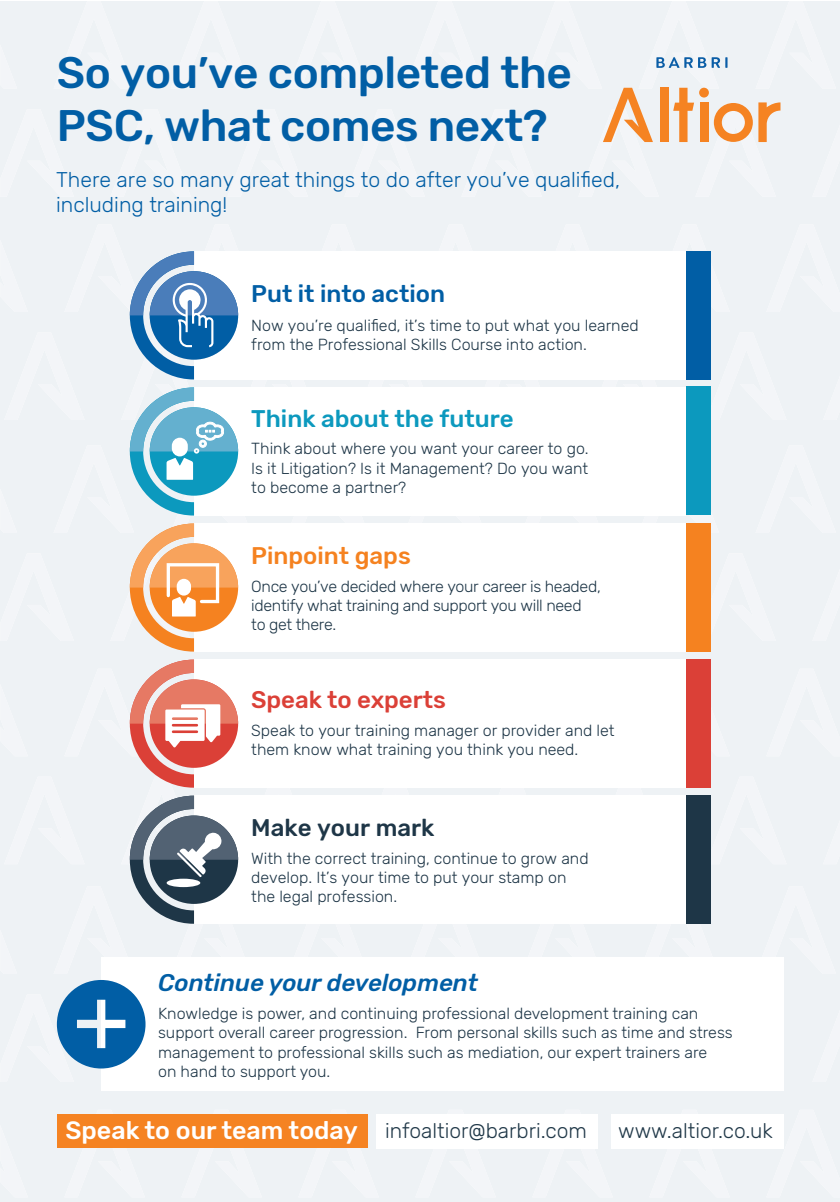
<style>
.page{position:relative;width:840px;height:1202px;background:#fff}
.page>*{position:absolute;margin:0;border:0;box-sizing:border-box;transform-origin:0 0}
.t1{font:500 44px/52.8px "Rubik";letter-spacing:-.01em;color:#015ea5}
.t2{font:italic 500 24px "Rubik";color:#015ea5}
.t3{font:500 24px "Rubik";color:#0c99be}
.t4{font:500 24px "Rubik";color:#015ea5}
.t5{font:500 24px "Rubik";letter-spacing:-.005em;color:#db4037}
.t6{font:500 24px "Rubik";color:#f58220}
.t7{font:500 24px "Rubik";color:#1e3647}
.t8{font:300 21.2px/25.4px "Rubik";color:#015ea5}
.t9{font:300 21px "Rubik";color:#213949}
.t10{font:300 16px/19.2px "Rubik";color:#1e3647}
.t11{font:300 16px/19.2px "Rubik";letter-spacing:-.02em;color:#1e3647}
.s1{font-weight:500;font-size:25px;color:#fff}
</style>
<div class="page">
<div style="left:0;top:1px;width:839px;height:1201px;background:#eef2f5"></div>
<svg style="left:367px;top:1114px;width:1px;height:34px"></svg>
<svg style="left:597px;top:1114px;width:1px;height:35px"></svg>
<svg style="left:782px;top:1114px;width:2px;height:35px"></svg>
<svg style="left:603px;top:57px;width:178px;height:85px"></svg>
<div style="left:101px;top:958px;width:681px;height:133px;background:#fff"></div>
<div style="left:57px;top:1114px;width:310px;height:34px;background:#f58322"></div>
<div style="left:376px;top:1114px;width:221px;height:35px;background:#fff"></div>
<div style="left:610px;top:1114px;width:172px;height:35px;background:#fff"></div>
<svg style="left:56px;top:980px;width:90px;height:89px"></svg>
<svg style="left:101px;top:660px;width:683px;height:314px"></svg>
<div style="left:166px;top:879px;width:34px;height:8px;background:#fff;border-radius:50%"></div>
<svg style="left:129px;top:251px;width:582px;height:401px;background:#e7ecee"></svg>
<h1 class="t1" style="left:57px;top:48px;width:516px">So you’ve completed the<br>PSC, what comes next?</h1>
<h3 class="t8" style="left:56px;top:167px;width:565px">There are so many great things to do after you’ve qualified, including training!</h3>
<h2 class="t4" style="left:251px;top:280px;width:195px">Put it into action</h2>
<p class="t10" style="left:251px;top:316px;width:389px">Now you’re qualified, it’s time to put what you learned from the Professional Skills Course into action.</p>
<h2 class="t3" style="left:251px;top:404px;width:264px">Think about the future</h2>
<p class="t10" style="left:251px;top:440px;width:339px;text-align:justify">Think about where you want your career to go.<br>Is it Litigation? Is it Management? Do you want to become a partner?</p>
<h2 class="t6" style="left:251px;top:542px;width:161px">Pinpoint gaps</h2>
<p class="t11" style="left:251px;top:577px;width:351px">Once you’ve decided where your career is headed, identify what training and support you will need<br>to get there.</p>
<h2 class="t5" style="left:251px;top:686px;width:196px">Speak to experts</h2>
<p class="t10" style="left:251px;top:721px;width:364px">Speak to your training manager or provider and let them know what training you think you need.</p>
<h2 class="t7" style="left:251px;top:814px;width:185px">Make your mark</h2>
<p class="t10" style="left:251px;top:849px;width:339px">With the correct training, continue to grow and develop. It’s your time to put your stamp on the legal profession.</p>
<h2 class="t2" style="left:158px;top:969px;width:321px">Continue your development</h2>
<p class="t10" style="left:158px;top:1004px;width:576px">Knowledge is power, and continuing professional development training can support overall career progression. From personal skills such as time and stress management to professional skills such as mediation, our expert trainers are<br>on hand to support you.</p>
<h3 class="t9" style="left:65px;top:1119px;width:522px"><span class="s1">Speak to our team today</span> infoaltior@barbri.com</h3>
<h3 class="t9" style="left:617px;top:1119px;width:156px">www.altior.co.uk</h3>
</div>
